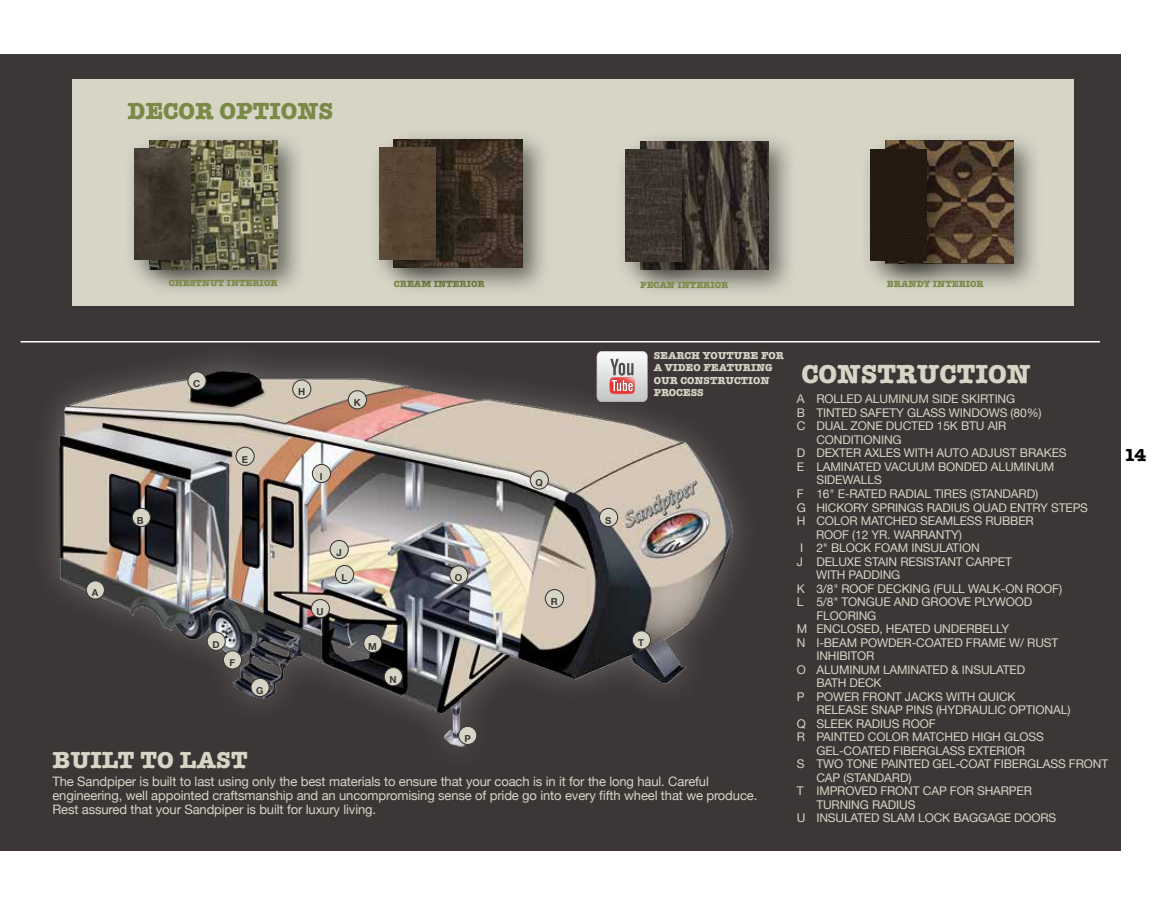
<style>
.page{position:relative;width:1175px;height:905px;background:#fff}
.page>*{position:absolute;margin:0;border:0;box-sizing:border-box;transform-origin:0 0}
.t1{font:700 27px "American Typewriter";color:#d7d5c6}
.t2{font:700 24px "American Typewriter";color:#7a8946}
.t3{font:700 24px "American Typewriter";color:#d7d5c6}
.t4{font:700 18px "American Typewriter";color:#000}
.t5{font:13.05px/14.2px "Helvetica Neue";letter-spacing:-.01em;color:#d7d5c6}
.t6{font:12px "Helvetica Neue";letter-spacing:-.01em;color:#d7d5c6}
.t7{font:700 10.5px/12.6px "American Typewriter";color:#d7d5c6}
.t8{font:700 9.6px "Helvetica Neue";color:#3c3736}
.t9{font:700 9.3px "American Typewriter";color:#7a8946}
</style>
<div class="page">
<div style="left:0;top:54px;width:1120px;height:796px;background:#3c3736"></div>
<img style="left:42px;top:342px;width:706px;height:406px">
<div style="left:86px;top:581px;width:18px;height:18px;background:#d7d5c6;border-radius:50%"></div>
<div style="left:86px;top:580px;width:19px;height:19px;border:1px solid #3c3736;border-radius:50%"></div>
<div style="left:132px;top:508px;width:18px;height:18px;background:#d7d5c6;border-radius:50%"></div>
<div style="left:132px;top:508px;width:19px;height:19px;border:1px solid #3c3736;border-radius:50%"></div>
<div style="left:236px;top:447px;width:18px;height:18px;background:#d7d5c6;border-radius:50%"></div>
<div style="left:235px;top:446px;width:20px;height:20px;border:1px solid #3c3736;border-radius:50%"></div>
<div style="left:188px;top:372px;width:18px;height:18px;background:#d7d5c6;border-radius:50%"></div>
<div style="left:187px;top:371px;width:20px;height:19px;border:1px solid #3c3736;border-radius:50%"></div>
<div style="left:293px;top:380px;width:18px;height:18px;background:#d7d5c6;border-radius:50%"></div>
<div style="left:292px;top:379px;width:19px;height:20px;border:1px solid #3c3736;border-radius:50%"></div>
<div style="left:348px;top:390px;width:18px;height:19px;background:#d7d5c6;border-radius:50%"></div>
<div style="left:348px;top:390px;width:19px;height:19px;border:1px solid #3c3736;border-radius:50%"></div>
<div style="left:312px;top:464px;width:18px;height:18px;background:#d7d5c6;border-radius:50%"></div>
<div style="left:312px;top:464px;width:19px;height:19px;border:1px solid #3c3736;border-radius:50%"></div>
<div style="left:330px;top:540px;width:18px;height:18px;background:#d7d5c6;border-radius:50%"></div>
<div style="left:329px;top:540px;width:20px;height:19px;border:1px solid #3c3736;border-radius:50%"></div>
<div style="left:335px;top:565px;width:18px;height:18px;background:#d7d5c6;border-radius:50%"></div>
<div style="left:335px;top:565px;width:19px;height:19px;border:1px solid #3c3736;border-radius:50%"></div>
<div style="left:311px;top:599px;width:18px;height:18px;background:#d7d5c6;border-radius:50%"></div>
<div style="left:311px;top:599px;width:19px;height:19px;border:1px solid #3c3736;border-radius:50%"></div>
<div style="left:207px;top:632px;width:18px;height:18px;background:#d7d5c6;border-radius:50%"></div>
<div style="left:207px;top:631px;width:19px;height:20px;border:1px solid #3c3736;border-radius:50%"></div>
<div style="left:223px;top:650px;width:18px;height:19px;background:#d7d5c6;border-radius:50%"></div>
<div style="left:223px;top:650px;width:19px;height:19px;border:1px solid #3c3736;border-radius:50%"></div>
<div style="left:251px;top:678px;width:18px;height:18px;background:#d7d5c6;border-radius:50%"></div>
<div style="left:250px;top:677px;width:20px;height:20px;border:1px solid #3c3736;border-radius:50%"></div>
<div style="left:384px;top:667px;width:18px;height:18px;background:#d7d5c6;border-radius:50%"></div>
<div style="left:384px;top:667px;width:19px;height:19px;border:1px solid #3c3736;border-radius:50%"></div>
<div style="left:364px;top:634px;width:18px;height:18px;background:#d7d5c6;border-radius:50%"></div>
<div style="left:363px;top:633px;width:19px;height:20px;border:1px solid #3c3736;border-radius:50%"></div>
<div style="left:449px;top:566px;width:19px;height:18px;background:#d7d5c6;border-radius:50%"></div>
<div style="left:449px;top:565px;width:19px;height:19px;border:1px solid #3c3736;border-radius:50%"></div>
<div style="left:545px;top:589px;width:18px;height:18px;background:#d7d5c6;border-radius:50%"></div>
<div style="left:545px;top:589px;width:19px;height:19px;border:1px solid #3c3736;border-radius:50%"></div>
<div style="left:632px;top:631px;width:18px;height:18px;background:#d7d5c6;border-radius:50%"></div>
<div style="left:632px;top:630px;width:19px;height:19px;border:1px solid #3c3736;border-radius:50%"></div>
<div style="left:458px;top:726px;width:19px;height:18px;background:#d7d5c6;border-radius:50%"></div>
<div style="left:458px;top:725px;width:19px;height:20px;border:1px solid #3c3736;border-radius:50%"></div>
<div style="left:599px;top:508px;width:18px;height:18px;background:#d7d5c6;border-radius:50%"></div>
<div style="left:599px;top:508px;width:19px;height:19px;border:1px solid #3c3736;border-radius:50%"></div>
<div style="left:530px;top:471px;width:18px;height:18px;background:#d7d5c6;border-radius:50%"></div>
<div style="left:529px;top:470px;width:20px;height:19px;border:1px solid #3c3736;border-radius:50%"></div>
<div style="left:72px;top:79px;width:1002px;height:226px;background:#d7d5c6"></div>
<svg style="left:597px;top:351px;width:50px;height:51px;background:#d4c2c2"></svg>
<hr style="left:21px;top:341px;width:1078px;height:1px;background:#fff">
<div style="left:630px;top:131px;width:168px;height:167px;background:#000;opacity:.51"></div>
<img style="left:710px;top:141px;width:59px;height:129px">
<div style="left:615px;top:139px;width:95px;height:151px;background:#000;opacity:.5"></div>
<img style="left:625px;top:150px;width:56px;height:111px">
<div style="left:874px;top:130px;width:168px;height:163px;background:#000;opacity:.51"></div>
<img style="left:955px;top:141px;width:58px;height:123px">
<div style="left:860px;top:139px;width:95px;height:151px;background:#000;opacity:.5"></div>
<div style="left:870px;top:149px;width:56px;height:112px;background:#241a10"></div>
<div style="left:383px;top:129px;width:168px;height:168px;background:#000;opacity:.51"></div>
<img style="left:464px;top:139px;width:58px;height:129px">
<div style="left:369px;top:137px;width:95px;height:151px;background:#000;opacity:.5"></div>
<div style="left:379px;top:148px;width:56px;height:111px;background:#564534"></div>
<div style="left:139px;top:130px;width:168px;height:168px;background:#000;opacity:.51"></div>
<img style="left:219px;top:140px;width:59px;height:129px">
<div style="left:124px;top:138px;width:95px;height:150px;background:#000;opacity:.5"></div>
<img style="left:135px;top:148px;width:55px;height:111px">
<h2 class="t2" style="left:127px;top:91px;width:207px">DECOR OPTIONS</h2>
<p class="t9" style="left:169px;top:274px;width:110px">CHESTNUT INTERIOR</p>
<p class="t9" style="left:394px;top:276px;width:92px">CREAM INTERIOR</p>
<p class="t9" style="left:640px;top:276px;width:90px">PECAN INTERIOR</p>
<p class="t9" style="left:886px;top:276px;width:98px">BRANDY INTERIOR</p>
<p class="t8" style="left:193px;top:378px;width:9px">C</p>
<p class="t8" style="left:137px;top:514px;width:8px">B</p>
<p class="t8" style="left:242px;top:453px;width:8px">E</p>
<p class="t8" style="left:92px;top:587px;width:8px">A</p>
<p class="t8" style="left:212px;top:638px;width:9px">D</p>
<p class="t8" style="left:229px;top:656px;width:7px">F</p>
<p class="t8" style="left:256px;top:684px;width:9px">G</p>
<h2 class="t3" style="left:52px;top:739px;width:197px">BUILT TO LAST</h2>
<p class="t8" style="left:298px;top:386px;width:9px">H</p>
<p class="t8" style="left:320px;top:470px;width:4px">I</p>
<p class="t8" style="left:354px;top:397px;width:8px">K</p>
<p class="t8" style="left:316px;top:605px;width:9px">U</p>
<p class="t8" style="left:336px;top:546px;width:7px">J</p>
<p class="t8" style="left:341px;top:571px;width:7px">L</p>
<p class="t8" style="left:368px;top:640px;width:10px">M</p>
<p class="t8" style="left:389px;top:673px;width:9px">N</p>
<p class="t8" style="left:455px;top:572px;width:9px">O</p>
<p class="t8" style="left:464px;top:732px;width:8px">P</p>
<p class="t8" style="left:535px;top:477px;width:9px">Q</p>
<p class="t8" style="left:551px;top:595px;width:8px">R</p>
<p class="t7" style="left:653px;top:348px;width:131px">SEARCH YOUTUBE FOR<br>A VIDEO FEATURING<br>OUR CONSTRUCTION<br>PROCESS</p>
<p class="t8" style="left:605px;top:514px;width:8px">S</p>
<p class="t8" style="left:638px;top:637px;width:7px">T</p>
<p class="t5" style="left:52px;top:774px;width:706px">The Sandpiper is built to last using only the best materials to ensure that your coach is in it for the long haul. Careful engineering, well appointed craftsmanship and an uncompromising sense of pride go into every fifth wheel that we produce.<br>Rest assured that your Sandpiper is built for luxury living.</p>
<h1 class="t1" style="left:801px;top:351px;width:231px">CONSTRUCTION</h1>
<p class="t6" style="left:796px;top:392px;width:220px">A ROLLED ALUMINUM SIDE SKIRTING</p>
<p class="t6" style="left:796px;top:405px;width:246px">B TINTED SAFETY GLASS WINDOWS (80%)</p>
<p class="t6" style="left:796px;top:419px;width:211px">C DUAL ZONE DUCTED 15K BTU AIR</p>
<p class="t6" style="left:816px;top:432px;width:87px">CONDITIONING</p>
<p class="t6" style="left:796px;top:446px;width:271px">D DEXTER AXLES WITH AUTO ADJUST BRAKES</p>
<p class="t6" style="left:796px;top:459px;width:259px">E LAMINATED VACUUM BONDED ALUMINUM</p>
<p class="t6" style="left:816px;top:473px;width:67px">SIDEWALLS</p>
<p class="t6" style="left:796px;top:486px;width:243px">F 16" E-RATED RADIAL TIRES (STANDARD)</p>
<p class="t6" style="left:796px;top:500px;width:293px">G HICKORY SPRINGS RADIUS QUAD ENTRY STEPS</p>
<p class="t6" style="left:796px;top:513px;width:238px">H COLOR MATCHED SEAMLESS RUBBER</p>
<p class="t6" style="left:816px;top:527px;width:147px">ROOF (12 YR. WARRANTY)</p>
<p class="t6" style="left:800px;top:540px;width:181px">I 2" BLOCK FOAM INSULATION</p>
<p class="t6" style="left:796px;top:554px;width:217px">J DELUXE STAIN RESISTANT CARPET</p>
<p class="t6" style="left:816px;top:567px;width:86px">WITH PADDING</p>
<p class="t6" style="left:796px;top:581px;width:267px">K 3/8" ROOF DECKING (FULL WALK-ON ROOF)</p>
<p class="t6" style="left:796px;top:594px;width:237px">L 5/8" TONGUE AND GROOVE PLYWOOD</p>
<p class="t6" style="left:816px;top:608px;width:62px">FLOORING</p>
<p class="t6" style="left:796px;top:621px;width:214px">M ENCLOSED, HEATED UNDERBELLY</p>
<p class="t6" style="left:796px;top:635px;width:263px">N I-BEAM POWDER-COATED FRAME W/ RUST</p>
<p class="t6" style="left:816px;top:648px;width:60px">INHIBITOR</p>
<p class="t6" style="left:796px;top:662px;width:230px">O ALUMINUM LAMINATED &amp; INSULATED</p>
<p class="t6" style="left:816px;top:675px;width:67px">BATH DECK</p>
<p class="t6" style="left:796px;top:689px;width:220px">P POWER FRONT JACKS WITH QUICK</p>
<p class="t6" style="left:816px;top:702px;width:255px">RELEASE SNAP PINS (HYDRAULIC OPTIONAL)</p>
<p class="t6" style="left:796px;top:716px;width:140px">Q SLEEK RADIUS ROOF</p>
<p class="t6" style="left:796px;top:729px;width:249px">R PAINTED COLOR MATCHED HIGH GLOSS</p>
<p class="t6" style="left:816px;top:743px;width:210px">GEL-COATED FIBERGLASS EXTERIOR</p>
<p class="t6" style="left:796px;top:756px;width:313px">S TWO TONE PAINTED GEL-COAT FIBERGLASS FRONT</p>
<p class="t6" style="left:816px;top:770px;width:97px">CAP (STANDARD)</p>
<p class="t6" style="left:796px;top:783px;width:237px">T IMPROVED FRONT CAP FOR SHARPER</p>
<p class="t6" style="left:816px;top:797px;width:101px">TURNING RADIUS</p>
<p class="t6" style="left:796px;top:810px;width:261px">U INSULATED SLAM LOCK BAGGAGE DOORS</p>
<h3 class="t4" style="left:1124px;top:439px;width:24px">14</h3>
</div>
